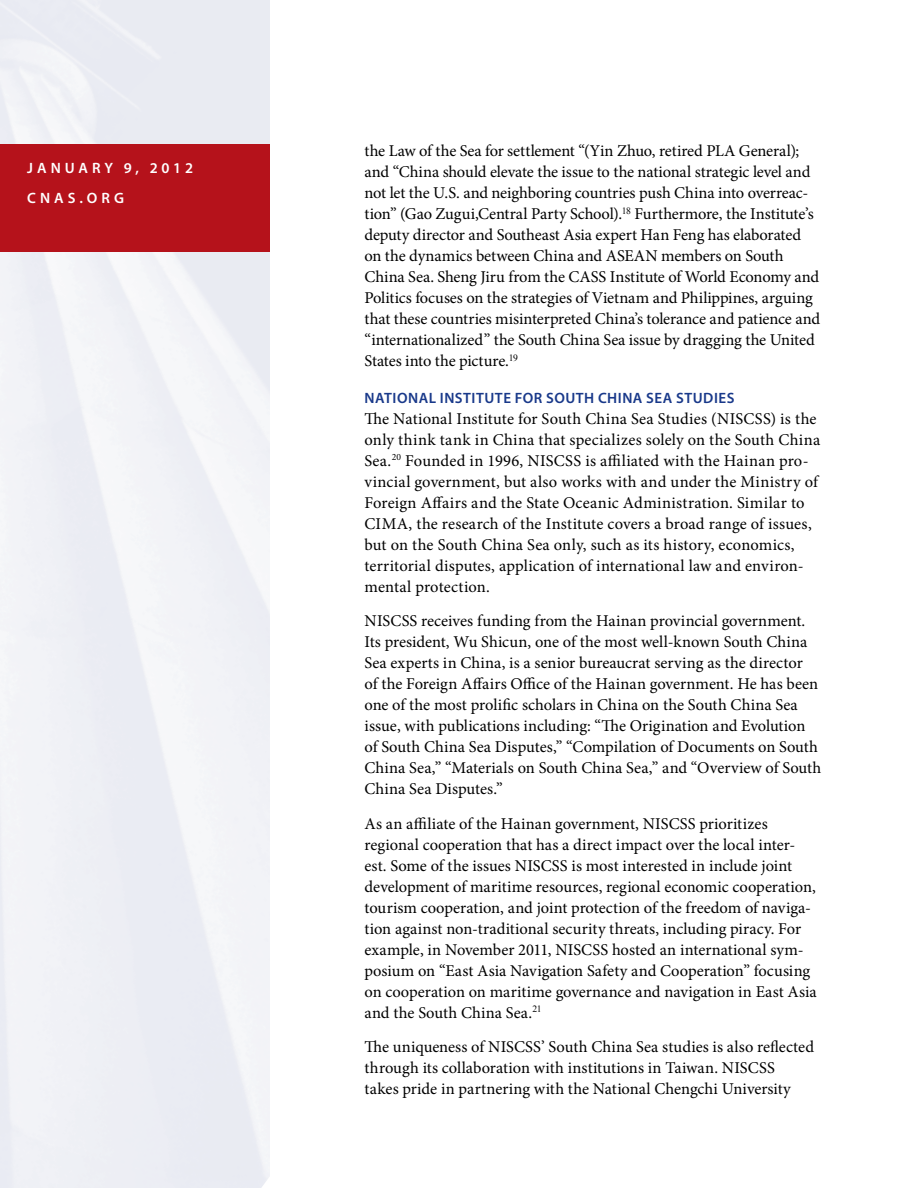
<style>
.page{position:relative;width:918px;height:1188px;background:#fff}
.page>*{position:absolute;margin:0;border:0;box-sizing:border-box;transform-origin:0 0}
.t1{font:16.5px/21px "Minion Pro";color:#000}
.t2{font:600 15px "Myriad Pro";letter-spacing:.035em;color:#19398a}
.t3{font:600 15px/30px "Myriad Pro";letter-spacing:.27em;color:#fff}
</style>
<div class="page">
<div style="left:0;top:0;width:270px;height:1188px;background:#eff0f5"></div>
<div style="left:0;top:144px;width:270px;height:107px;background:#b5121b"></div>
<p class="t3" style="left:27px;top:153px;width:167px">JANUARY 9, 2012<br>CNA S.ORG</p>
<p class="t1" style="left:364px;top:140px;width:457px">the Law of the Sea for settlement “(Yin Zhuo, retired PLA General); and “China should elevate the issue to the national strategic level and not let the U.S. and neighboring countries push China into overreac&shy;tion” (Gao Zugui,Central Party School).<sup>18</sup> Furthermore, the Institute’s deputy director and Southeast Asia expert Han Feng has elaborated on the dynamics between China and ASEAN members on South China Sea. Sheng Jiru from the CASS Institute of World Economy and Politics focuses on the strategies of Vietnam and Philippines, arguing that these countries misinterpreted China’s tolerance and patience and “internationalized” the South China Sea issue by dragging the United States into the picture.<sup>19</sup></p>
<p class="t2" style="left:365px;top:388px;width:370px">NATIONAL INSTITUTE FOR SOUTH CHINA SEA STUDIES</p>
<p class="t1" style="left:364px;top:408px;width:457px">The National Institute for South China Sea Studies (NISCSS) is the only think tank in China that specializes solely on the South China Sea.<sup>20</sup> Founded in 1996, NISCSS is affiliated with the Hainan pro&shy;vincial government, but also works with and under the Ministry of Foreign Affairs and the State Oceanic Administration. Similar to CIMA, the research of the Institute covers a broad range of issues, but on the South China Sea only, such as its history, economics, territorial disputes, application of international law and environ&shy;mental protection.</p>
<p class="t1" style="left:364px;top:611px;width:458px">NISCSS receives funding from the Hainan provincial government.<br>Its president, Wu Shicun, one of the most well-known South China Sea experts in China, is a senior bureaucrat serving as the director<br>of the Foreign Affairs Office of the Hainan government. He has been one of the most prolific scholars in China on the South China Sea issue, with publications including: “The Origination and Evolution of South China Sea Disputes,” “Compilation of Documents on South China Sea,” “Materials on South China Sea,” and “Overview of South China Sea Disputes.”</p>
<p class="t1" style="left:364px;top:813px;width:454px">As an affiliate of the Hainan government, NISCSS prioritizes regional cooperation that has a direct impact over the local inter&shy;est. Some of the issues NISCSS is most interested in include joint development of maritime resources, regional economic cooperation, tourism cooperation, and joint protection of the freedom of naviga&shy;tion against non-traditional security threats, including piracy. For example, in November 2011, NISCSS hosted an international sym&shy;posium on “East Asia Navigation Safety and Cooperation” focusing on cooperation on maritime governance and navigation in East Asia and the South China Sea.<sup>21</sup></p>
<p class="t1" style="left:364px;top:1037px;width:451px">The uniqueness of NISCSS’ South China Sea studies is also reflected through its collaboration with institutions in Taiwan. NISCSS<br>takes pride in partnering with the National Chengchi University</p>
</div>
